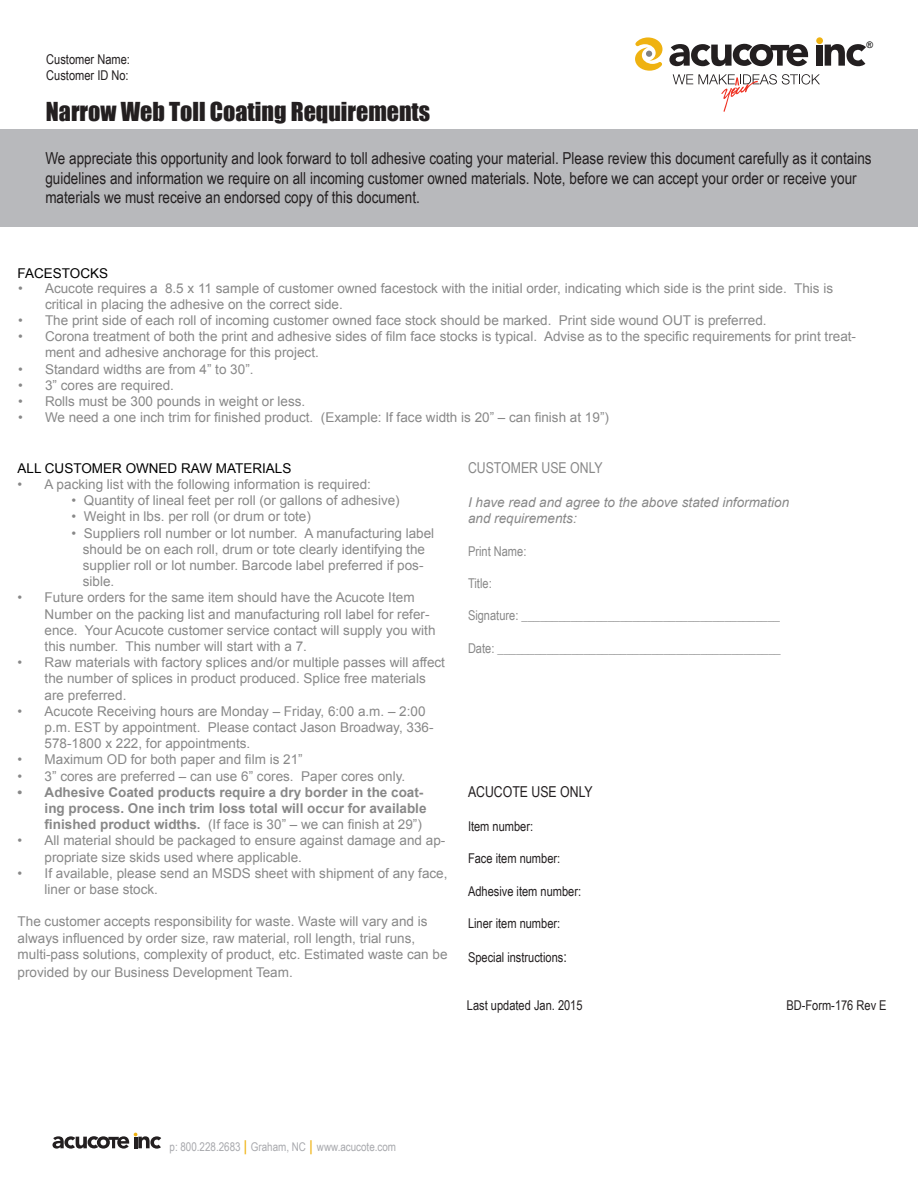
<style>
.page{position:relative;width:918px;height:1188px;background:#fff}
.page>*{position:absolute;margin:0;border:0;box-sizing:border-box;transform-origin:0 0}
.t1{font:24px "Impact";color:#231f20}
.t2{font:16.5px/19.8px "Arial Narrow";color:#231f20}
.t3{font:15px "Arial Narrow";color:#888}
.t4{font:15px "Arial Narrow";color:#231f20}
.t5{font:15px "Arial";color:#efb211}
.t6{font:13.5px/16.2px "Arial";color:#888}
.t7{font:700 13.5px/16.2px "Arial";color:#888}
.t8{font:13.5px/16.2px "Arial Narrow";color:#231f20}
.t9{font:13.5px "Arial Narrow";color:#888}
.t10{font:italic 13.5px/16.2px "Arial";color:#888}
.t11{font:13.5px "Arial";color:#000}
.t12{font:12px "Arial Narrow";color:#a8a9ad}
.t13{font:9px "Arial";color:#000}
.s1{font-weight:400}
.s2{font-size:15px}
</style>
<div class="page">
<div style="left:0;top:130px;width:918px;height:97px;background:#b8b9bc"></div>
<svg style="left:52px;top:1133px;width:109px;height:16px"></svg>
<svg style="left:673px;top:74px;width:147px;height:38px"></svg>
<svg style="left:635px;top:37px;width:28px;height:34px"></svg>
<svg style="left:669px;top:44px;width:139px;height:22px"></svg>
<div style="left:816px;top:45px;width:7px;height:21px;background:#231f20"></div>
<svg style="left:825px;top:44px;width:41px;height:22px"></svg>
<div style="left:816px;top:37px;width:7px;height:7px;background:#efb211;border-radius:50%"></div>
<p class="t8" style="left:46px;top:50px;width:85px">Customer Name:<br>Customer ID No:</p>
<p class="t1" style="left:46px;top:93px;width:386px">Narrow Web Toll Coating Requirements</p>
<p class="t13" style="left:866px;top:39px;width:8px">®</p>
<p class="t2" style="left:45px;top:147px;width:828px">We appreciate this opportunity and look forward to toll adhesive coating your material. Please review this document carefully as it contains guidelines and information we require on all incoming customer owned materials. Note, before we can accept your order or receive your materials we must receive an endorsed copy of this document.</p>
<p class="t11" style="left:18px;top:265px;width:92px">FACESTOCKS</p>
<p class="t6" style="left:45px;top:280px;width:790px;text-indent:-27px">• Acucote requires a 8.5 x 11 sample of customer owned facestock with the initial order, indicating which side is the print side. This is critical in placing the adhesive on the correct side.</p>
<p class="t6" style="left:18px;top:312px;width:750px">• The print side of each roll of incoming customer owned face stock should be marked. Print side wound OUT is preferred.</p>
<p class="t6" style="left:45px;top:329px;width:813px;text-indent:-27px">• Corona treatment of both the print and adhesive sides of film face stocks is typical. Advise as to the specific requirements for print treat&shy;ment and adhesive anchorage for this project.</p>
<p class="t6" style="left:18px;top:361px;width:237px">• Standard widths are from 4” to 30”.</p>
<p class="t6" style="left:18px;top:377px;width:158px">• 3” cores are required.</p>
<p class="t6" style="left:18px;top:393px;width:289px">• Rolls must be 300 pounds in weight or less.</p>
<p class="t6" style="left:18px;top:410px;width:593px">• We need a one inch trim for finished product. (Example: If face width is 20” – can finish at 19”)</p>
<p class="t11" style="left:18px;top:459px;width:275px">ALL CUSTOMER OWNED RAW MATERIALS</p>
<p class="t6" style="left:18px;top:476px;width:355px">• A packing list with the following information is required:</p>
<p class="t6" style="left:72px;top:492px;width:330px">• Quantity of lineal feet per roll (or gallons of adhesive)</p>
<p class="t6" style="left:72px;top:509px;width:241px">• Weight in lbs. per roll (or drum or tote)</p>
<p class="t6" style="left:83px;top:525px;width:353px;text-indent:-11px">• Suppliers roll number or lot number. A manufacturing label should be on each roll, drum or tote clearly identifying the supplier roll or lot number. Barcode label preferred if pos&shy;sible.</p>
<p class="t6" style="left:45px;top:590px;width:392px;text-indent:-27px">• Future orders for the same item should have the Acucote Item Number on the packing list and manufacturing roll label for refer&shy;ence. Your Acucote customer service contact will supply you with this number. This number will start with a 7.</p>
<p class="t6" style="left:45px;top:654px;width:402px;text-indent:-27px">• Raw materials with factory splices and/or multiple passes will affect the number of splices in product produced. Splice free materials are preferred.</p>
<p class="t6" style="left:45px;top:703px;width:390px;text-indent:-27px">• Acucote Receiving hours are Monday – Friday, 6:00 a.m. – 2:00 p.m. EST by appointment. Please contact Jason Broadway, 336-<br>578-1800 x 222, for appointments.</p>
<p class="t6" style="left:18px;top:752px;width:287px">• Maximum OD for both paper and film is 21”</p>
<p class="t6" style="left:18px;top:768px;width:389px">• 3” cores are preferred – can use 6” cores. Paper cores only.</p>
<p class="t7" style="left:45px;top:784px;width:383px;text-indent:-27px">• Adhesive Coated products require a dry border in the coat&shy;ing process. One inch trim loss total will occur for available finished product widths. <span class="s1">(If face is 30” – we can finish at 29”)</span></p>
<p class="t6" style="left:45px;top:833px;width:402px;text-indent:-27px">• All material should be packaged to ensure against damage and ap&shy;propriate size skids used where applicable.</p>
<p class="t6" style="left:45px;top:865px;width:404px;text-indent:-27px">• If available, please send an MSDS sheet with shipment of any face, liner or base stock.</p>
<p class="t6" style="left:18px;top:914px;width:411px">The customer accepts responsibility for waste. Waste will vary and is</p>
<p class="t6" style="left:18px;top:930px;width:399px">always influenced by order size, raw material, roll length, trial runs,</p>
<p class="t6" style="left:18px;top:945px;width:431px;line-height:18px">multi-pass solutions, complexity of product, etc. Estimated waste can be provided by our Business Development Team.</p>
<p class="t3" style="left:468px;top:457px;width:136px">CUSTOMER USE ONLY</p>
<p class="t10" style="left:468px;top:494px;width:323px">I have read and agree to the above stated information and requirements:</p>
<p class="t9" style="left:468px;top:541px;width:60px">Print Name:</p>
<p class="t9" style="left:468px;top:573px;width:25px">Title:</p>
<p class="t9" style="left:468px;top:606px;width:314px">Signature: __________________________________________</p>
<p class="t9" style="left:468px;top:638px;width:314px">Date: ______________________________________________</p>
<p class="t4" style="left:468px;top:781px;width:126px">ACUCOTE USE ONLY</p>
<p class="t8" style="left:468px;top:818px;width:67px">Item number:</p>
<p class="t8" style="left:468px;top:850px;width:94px">Face item number:</p>
<p class="t8" style="left:468px;top:883px;width:115px">Adhesive item number:</p>
<p class="t8" style="left:468px;top:915px;width:94px">Liner item number:</p>
<p class="t8" style="left:468px;top:949px;width:100px">Special instructions<span class="s2">:</span></p>
<p class="t8" style="left:467px;top:997px;width:117px">Last updated Jan. 2015</p>
<p class="t8" style="left:786px;top:997px;width:102px">BD-Form-176 Rev E</p>
<p class="t12" style="left:170px;top:1138px;width:73px">p: 800.228.2683</p>
<p class="t5" style="left:243px;top:1136px;width:5px">|</p>
<p class="t12" style="left:251px;top:1138px;width:57px">Graham, NC</p>
<p class="t5" style="left:309px;top:1136px;width:5px">|</p>
<p class="t12" style="left:317px;top:1138px;width:81px">www.acucote.com</p>
</div>
